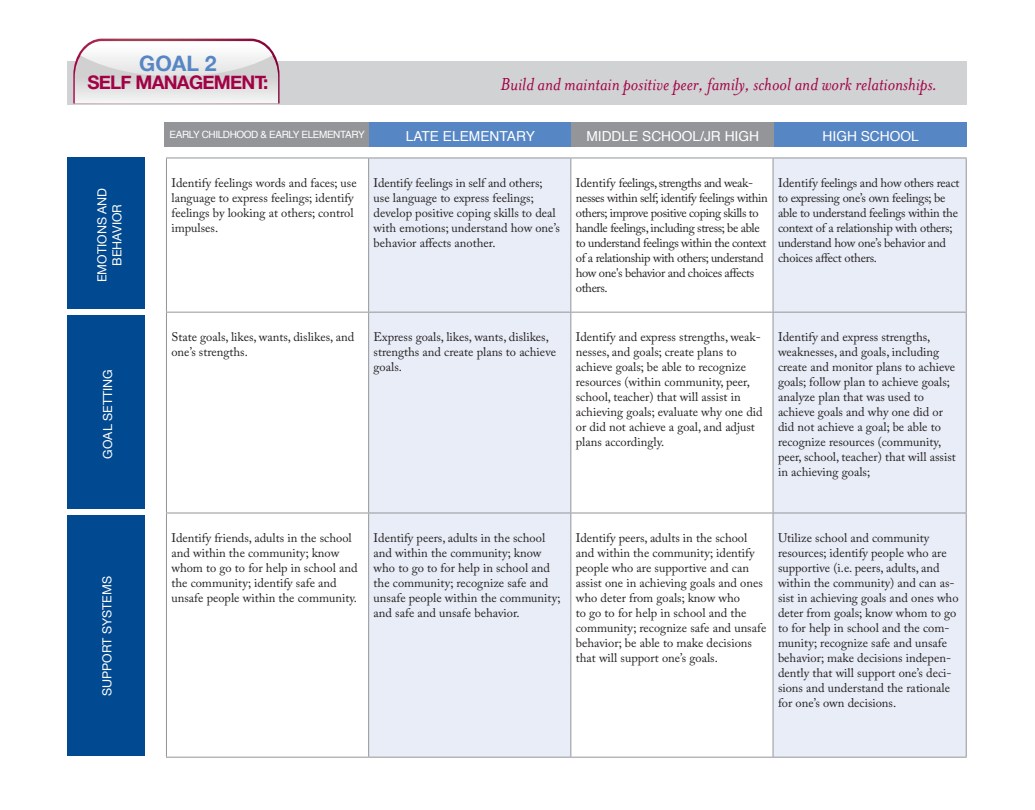
<style>
.page{position:relative;width:1035px;height:810px;background:#fff}
.page>*{position:absolute;margin:0;border:0;box-sizing:border-box;transform-origin:0 0}
.t1{font:700 21.25px "Helvetica Neue";color:#5786c5}
.t2{font:italic 20px "Mrs Eaves";color:#a30146}
.t3{font:700 18.75px "Helvetica Neue";letter-spacing:-.04em;color:#a30146}
.t4{font:13.75px "Helvetica";color:#fff}
.t5{font:12.5px/15px "Adobe Caslon Pro";color:#231f20}
.t6{font:12.5px/15px "Adobe Caslon Pro";letter-spacing:-.03em;color:#231f20}
.t7{font:12.5px/15px "Adobe Caslon Pro";letter-spacing:-.02em;color:#231f20}
.t8{font:12.5px/15px "Helvetica Neue";color:#fff;text-align:center}
.t9{font:10px "Helvetica";letter-spacing:-.04em;color:#fff}
</style>
<div class="page">
<div style="left:68px;top:61px;width:899px;height:44px;background:#d1d2d4"></div>
<div style="left:165px;top:123px;width:204px;height:24px;background:#939598"></div>
<div style="left:369px;top:123px;width:203px;height:24px;background:#5786c5"></div>
<div style="left:774px;top:123px;width:193px;height:24px;background:#5786c5"></div>
<div style="left:572px;top:123px;width:202px;height:24px;background:#939598"></div>
<svg style="left:369px;top:159px;width:597px;height:598px;fill:#e9edf7"></svg>
<hr style="left:166px;top:158px;width:203px;height:1px;background:#939598">
<hr style="left:166px;top:158px;width:1px;height:154px;background:#939598">
<hr style="left:369px;top:158px;width:202px;height:1px;background:#939598">
<hr style="left:368px;top:158px;width:1px;height:154px;background:#939598">
<hr style="left:571px;top:158px;width:202px;height:1px;background:#939598">
<hr style="left:570px;top:158px;width:1px;height:154px;background:#939598">
<hr style="left:773px;top:158px;width:194px;height:1px;background:#939598">
<hr style="left:773px;top:158px;width:1px;height:154px;background:#939598">
<hr style="left:966px;top:158px;width:1px;height:154px;background:#939598">
<hr style="left:166px;top:312px;width:203px;height:1px;background:#939598">
<hr style="left:166px;top:313px;width:1px;height:200px;background:#939598">
<hr style="left:369px;top:312px;width:202px;height:1px;background:#939598">
<hr style="left:368px;top:313px;width:1px;height:200px;background:#939598">
<hr style="left:571px;top:312px;width:202px;height:1px;background:#939598">
<hr style="left:570px;top:313px;width:1px;height:200px;background:#939598">
<hr style="left:773px;top:312px;width:194px;height:1px;background:#939598">
<hr style="left:773px;top:313px;width:1px;height:200px;background:#939598">
<hr style="left:966px;top:313px;width:1px;height:200px;background:#939598">
<hr style="left:166px;top:513px;width:203px;height:1px;background:#939598">
<hr style="left:166px;top:513px;width:1px;height:244px;background:#939598">
<hr style="left:369px;top:513px;width:202px;height:1px;background:#939598">
<hr style="left:368px;top:513px;width:1px;height:244px;background:#939598">
<hr style="left:571px;top:513px;width:202px;height:1px;background:#939598">
<hr style="left:570px;top:513px;width:1px;height:244px;background:#939598">
<hr style="left:773px;top:513px;width:194px;height:1px;background:#939598">
<hr style="left:773px;top:513px;width:1px;height:244px;background:#939598">
<hr style="left:966px;top:513px;width:1px;height:244px;background:#939598">
<hr style="left:166px;top:757px;width:203px;height:1px;background:#939598">
<hr style="left:369px;top:757px;width:202px;height:1px;background:#939598">
<hr style="left:571px;top:757px;width:202px;height:1px;background:#939598">
<hr style="left:773px;top:757px;width:194px;height:1px;background:#939598">
<div style="left:68px;top:157px;width:78px;height:152px;background:#014990"></div>
<div style="left:68px;top:316px;width:78px;height:193px;background:#014990"></div>
<div style="left:68px;top:515px;width:78px;height:241px;background:#014990"></div>
<svg style="left:73px;top:39px;width:207px;height:64px"></svg>
<p class="t1" style="left:139px;top:46px;width:79px">GOAL 2</p>
<p class="t3" style="left:87px;top:68px;width:183px">SELF MANAGEMENT:</p>
<p class="t2" style="left:501px;top:74px;width:438px">Build and maintain positive peer, family, school and work relationships.</p>
<p class="t8" style="left:95px;top:282px;width:96px;rotate:-90deg">EMOTIONS AND<br>BEHAVIOR</p>
<p class="t8" style="left:101px;top:459px;width:91px;rotate:-90deg">GOAL SETTING</p>
<p class="t8" style="left:100px;top:696px;width:121px;rotate:-90deg">SUPPORT SYSTEMS</p>
<p class="t9" style="left:169px;top:127px;width:197px">EARLY CHILDHOOD &amp; EARLY ELEMENTARY</p>
<p class="t4" style="left:406px;top:125px;width:131px">LATE ELEMENTARY</p>
<p class="t4" style="left:586px;top:125px;width:174px">MIDDLE SCHOOL/JR HIGH</p>
<p class="t4" style="left:823px;top:125px;width:98px">HIGH SCHOOL</p>
<p class="t5" style="left:171px;top:175px;width:187px">Identify feelings words and faces; use language to express feelings; identify feelings by looking at others; control impulses.</p>
<p class="t5" style="left:374px;top:175px;width:188px">Identify feelings in self and others; use language to express feelings; develop positive coping skills to deal with emotions; understand how one’s behavior affects another.</p>
<p class="t6" style="left:576px;top:175px;width:194px">Identify feelings, strengths and weak&shy;nesses within self; identify feelings within others; improve positive coping skills to handle feelings, including stress; be able to understand feelings within the context of a relationship with others; understand how one's behavior and choices affects others.</p>
<p class="t7" style="left:778px;top:175px;width:183px">Identify feelings and how others react to expressing one’s own feelings; be able to understand feelings within the context of a relationship with others; understand how one’s behavior and choices affect others.</p>
<p class="t5" style="left:171px;top:330px;width:184px">State goals, likes, wants, dislikes, and one’s strengths.</p>
<p class="t5" style="left:374px;top:330px;width:184px">Express goals, likes, wants, dislikes, strengths and create plans to achieve goals.</p>
<p class="t5" style="left:576px;top:330px;width:188px">Identify and express strengths, weak&shy;nesses, and goals; create plans to achieve goals; be able to recognize resources (within community, peer, school, teacher) that will assist in achieving goals; evaluate why one did or did not achieve a goal, and adjust plans accordingly.</p>
<p class="t5" style="left:778px;top:330px;width:179px">Identify and express strengths, weaknesses, and goals, including create and monitor plans to achieve goals; follow plan to achieve goals; analyze plan that was used to achieve goals and why one did or did not achieve a goal; be able to recognize resources (community, peer, school, teacher) that will assist in achieving goals;</p>
<p class="t5" style="left:171px;top:530px;width:188px">Identify friends, adults in the school and within the community; know whom to go to for help in school and the community; identify safe and unsafe people within the community.</p>
<p class="t5" style="left:374px;top:530px;width:189px">Identify peers, adults in the school and within the community; know who to go to for help in school and the community; recognize safe and unsafe people within the community; and safe and unsafe behavior.</p>
<p class="t5" style="left:576px;top:530px;width:192px">Identify peers, adults in the school and within the community; identify people who are supportive and can assist one in achieving goals and ones who deter from goals; know who<br>to go to for help in school and the community; recognize safe and unsafe behavior; be able to make decisions that will support one’s goals.</p>
<p class="t5" style="left:778px;top:530px;width:182px">Utilize school and community resources; identify people who are supportive (i.e. peers, adults, and within the community) and can as&shy;sist in achieving goals and ones who deter from goals; know whom to go to for help in school and the com&shy;munity; recognize safe and unsafe behavior; make decisions indepen&shy;dently that will support one’s deci&shy;sions and understand the rationale for one’s own decisions.</p>
</div>
